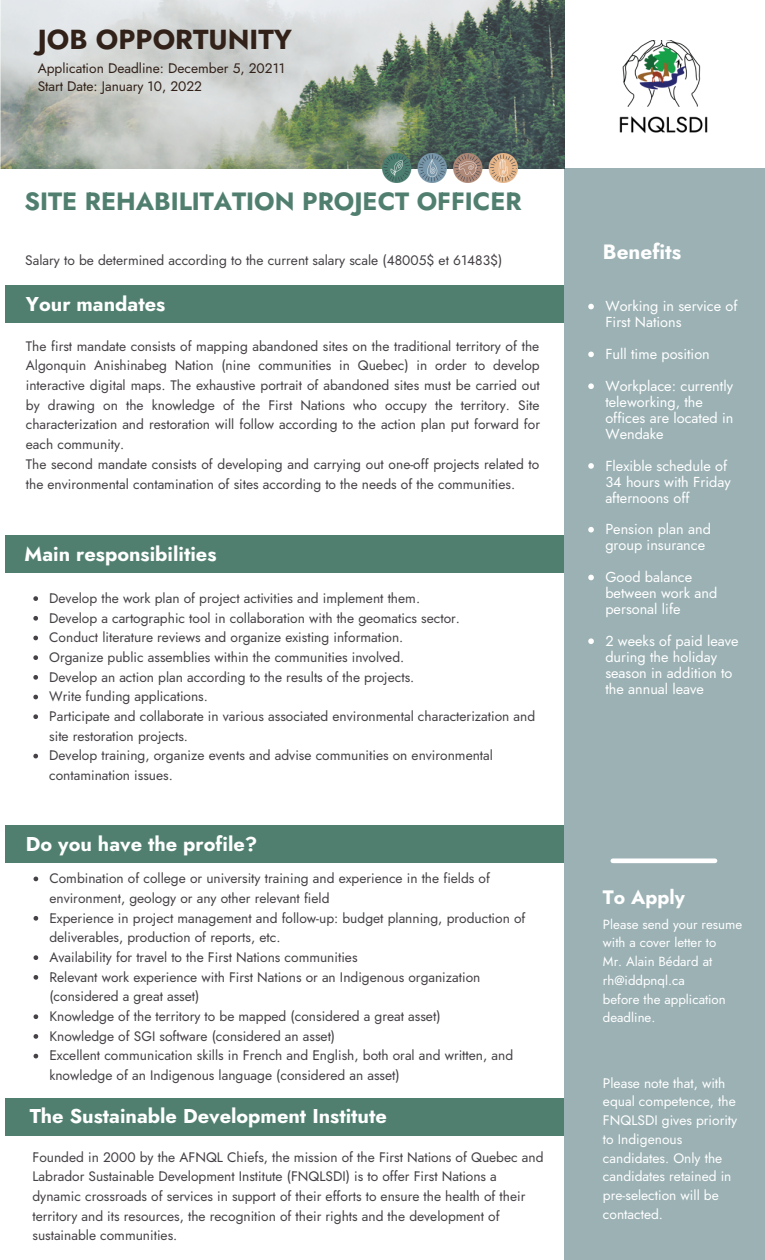
<style>
.page{position:relative;width:765px;height:1260px;background:#fff}
.page>*{position:absolute;margin:0;border:0;box-sizing:border-box;transform-origin:0 0}
.t1{font:700 27.5px "Jost";color:#312119}
.t2{font:700 25px "Jost";color:#507f70}
.t3{font:700 20.75px "Jost";color:#fff}
.t4{font:700 20px "Jost";color:#fff}
.t5{font:700 19.5px "Jost";color:#fff}
.t6{font:14.5px/16px "Jost";color:#fff}
.t7{font:13.75px/19.8px "Jost";color:#454146}
.t8{font:13.75px/18.8px "Jost";color:#fff}
.t9{font:13.75px "Jost";color:#312119}
.t10{font:13.25px/18.8px "Jost";color:#fff}
</style>
<div class="page">
<div style="left:5px;top:535px;width:559px;height:38px;background:#507f70"></div>
<div style="left:5px;top:286px;width:559px;height:37px;background:#507f70"></div>
<div style="left:5px;top:1098px;width:559px;height:38px;background:#507f70"></div>
<div style="left:564px;top:168px;width:201px;height:1092px;background:#9bb1b4"></div>
<div style="left:5px;top:826px;width:559px;height:37px;background:#507f70"></div>
<svg style="left:33px;top:596px;width:5px;height:5px"></svg>
<svg style="left:33px;top:616px;width:5px;height:5px"></svg>
<svg style="left:33px;top:636px;width:5px;height:4px"></svg>
<svg style="left:33px;top:655px;width:5px;height:5px"></svg>
<svg style="left:33px;top:675px;width:5px;height:5px"></svg>
<svg style="left:33px;top:695px;width:5px;height:4px"></svg>
<svg style="left:33px;top:714px;width:5px;height:5px"></svg>
<svg style="left:33px;top:754px;width:5px;height:4px"></svg>
<svg style="left:34px;top:877px;width:4px;height:4px"></svg>
<svg style="left:34px;top:916px;width:4px;height:5px"></svg>
<svg style="left:34px;top:955px;width:4px;height:5px"></svg>
<svg style="left:34px;top:975px;width:4px;height:5px"></svg>
<svg style="left:34px;top:1014px;width:4px;height:5px"></svg>
<svg style="left:34px;top:1034px;width:4px;height:5px"></svg>
<svg style="left:34px;top:1054px;width:4px;height:4px"></svg>
<img style="left:0;top:0;width:564px;height:168px">
<img style="left:619px;top:41px;width:89px;height:92px">
<img style="left:382px;top:153px;width:136px;height:29px">
<svg style="left:588px;top:304px;width:6px;height:5px"></svg>
<svg style="left:588px;top:352px;width:6px;height:5px"></svg>
<svg style="left:588px;top:383px;width:6px;height:6px"></svg>
<svg style="left:588px;top:463px;width:6px;height:6px"></svg>
<svg style="left:588px;top:527px;width:6px;height:6px"></svg>
<svg style="left:588px;top:575px;width:6px;height:5px"></svg>
<svg style="left:588px;top:638px;width:6px;height:6px"></svg>
<div style="left:613px;top:858px;width:102px;height:5px;background:#fff"></div>
<p class="t1" style="left:38px;top:19px;width:256px">JOB OPPORTUNITY</p>
<p class="t9" style="left:38px;top:58px;width:249px">Application Deadline: December 5, 20211</p>
<p class="t9" style="left:38px;top:77px;width:166px">Start Date: January 10, 2022</p>
<p class="t2" style="left:25px;top:183px;width:499px">SITE REHABILITATION PROJECT OFFICER</p>
<p class="t7" style="left:25px;top:250px;width:479px">Salary to be determined according to the current salary scale (48005$ et 61483$)</p>
<p class="t4" style="left:26px;top:290px;width:141px">Your mandates</p>
<p class="t7" style="left:26px;top:336px;width:516px;text-align:justify">The first mandate consists of mapping abandoned sites on the traditional territory of the Algonquin Anishinabeg Nation (nine communities in Quebec) in order to develop interactive digital maps. The exhaustive portrait of abandoned sites must be carried out by drawing on the knowledge of the First Nations who occupy the territory. Site characterization and restoration will follow according to the action plan put forward for each community.</p>
<p class="t7" style="left:26px;top:454px;width:515px">The second mandate consists of developing and carrying out one-off projects related to the environmental contamination of sites according to the needs of the communities.</p>
<p class="t4" style="left:25px;top:540px;width:193px">Main responsibilities</p>
<p class="t7" style="left:49px;top:588px;width:372px">Develop the work plan of project activities and implement them.</p>
<p class="t7" style="left:49px;top:608px;width:412px">Develop a cartographic tool in collaboration with the geomatics sector.</p>
<p class="t7" style="left:49px;top:628px;width:356px">Conduct literature reviews and organize existing information.</p>
<p class="t7" style="left:49px;top:647px;width:357px">Organize public assemblies within the communities involved.</p>
<p class="t7" style="left:49px;top:667px;width:367px">Develop an action plan according to the results of the projects.</p>
<p class="t7" style="left:49px;top:687px;width:160px">Write funding applications.</p>
<p class="t7" style="left:49px;top:706px;width:487px">Participate and collaborate in various associated environmental characterization and site restoration projects.</p>
<p class="t7" style="left:49px;top:746px;width:445px">Develop training, organize events and advise communities on environmental contamination issues.</p>
<p class="t4" style="left:26px;top:830px;width:233px">Do you have the profile?</p>
<p class="t7" style="left:49px;top:868px;width:442px">Combination of college or university training and experience in the fields of environment, geology or any other relevant field</p>
<p class="t7" style="left:49px;top:908px;width:478px">Experience in project management and follow-up: budget planning, production of deliverables, production of reports, etc.</p>
<p class="t7" style="left:49px;top:947px;width:310px">Availability for travel to the First Nations communities</p>
<p class="t7" style="left:49px;top:967px;width:433px">Relevant work experience with First Nations or an Indigenous organization (considered a great asset)</p>
<p class="t7" style="left:49px;top:1006px;width:393px">Knowledge of the territory to be mapped (considered a great asset)</p>
<p class="t7" style="left:49px;top:1026px;width:287px">Knowledge of SGI software (considered an asset)</p>
<p class="t7" style="left:49px;top:1046px;width:465px">Excellent communication skills in French and English, both oral and written, and knowledge of an Indigenous language (considered an asset)</p>
<p class="t4" style="left:30px;top:1101px;width:359px">The Sustainable Development Institute</p>
<p class="t7" style="left:32px;top:1147px;width:513px">Founded in 2000 by the AFNQL Chiefs, the mission of the First Nations of Quebec and Labrador Sustainable Development Institute (FNQLSDI) is to offer First Nations a dynamic crossroads of services in support of their efforts to ensure the health of their territory and its resources, the recognition of their rights and the development of sustainable communities.</p>
<p class="t3" style="left:603px;top:237px;width:80px">Benefits</p>
<p class="t6" style="left:605px;top:298px;width:134px">Working in service of<br>First Nations</p>
<p class="t6" style="left:605px;top:346px;width:106px">Full time position</p>
<p class="t6" style="left:605px;top:378px;width:130px">Workplace: currently teleworking, the offices are located in<br>Wendake</p>
<p class="t6" style="left:605px;top:458px;width:127px">Flexible schedule of<br>34 hours with Friday afternoons off</p>
<p class="t6" style="left:605px;top:521px;width:107px">Pension plan and group insurance</p>
<p class="t6" style="left:605px;top:569px;width:113px">Good balance between work and personal life</p>
<p class="t6" style="left:605px;top:633px;width:135px">2 weeks of paid leave during the holiday season in addition to the annual leave</p>
<p class="t5" style="left:603px;top:883px;width:83px">To Apply</p>
<p class="t10" style="left:603px;top:915px;width:141px">Please send your resume with a cover letter to</p>
<p class="t10" style="left:603px;top:952px;width:111px">Mr. Alain Bédard at rh@iddpnql.ca</p>
<p class="t10" style="left:603px;top:990px;width:124px">before the application deadline.</p>
<p class="t8" style="left:603px;top:1074px;width:136px">Please note that, with equal competence, the<br>FNQLSDI gives priority to Indigenous candidates. Only the candidates retained in pre-selection will be contacted.</p>
</div>
